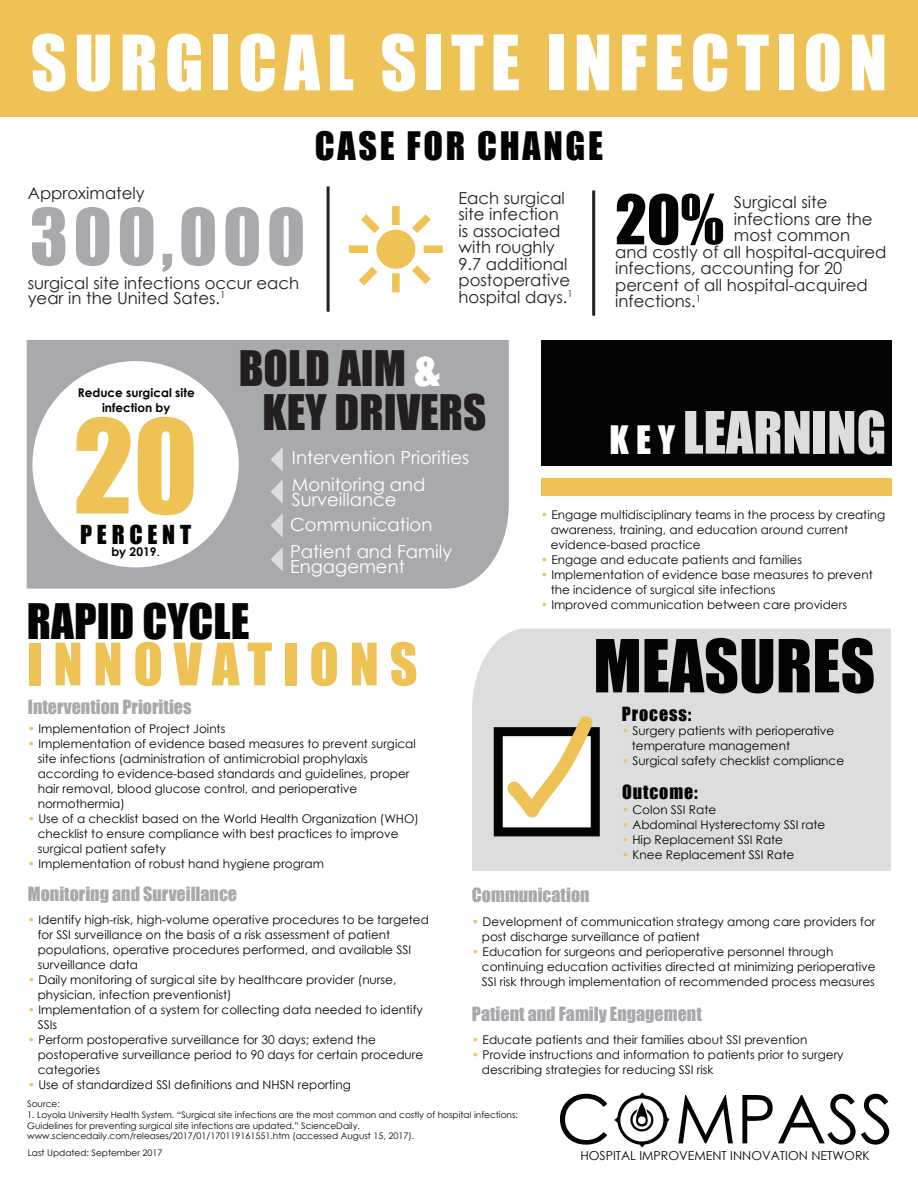
<style>
.page{position:relative;width:918px;height:1188px;background:#fff}
.page>*{position:absolute;margin:0;border:0;box-sizing:border-box;transform-origin:0 0}
.t1{font:120px "Impact";color:#eec255}
.t2{font:72px "Impact";letter-spacing:.075em;color:#a8a9ad}
.t3{font:70.5px "Impact";letter-spacing:.1em;color:#fff}
.t4{font:67.5px "Impact";color:#040503}
.t5{font:67.5px "Century Gothic";color:#040503}
.t6{font:63px "Impact";color:#040503}
.t7{font:54px "Impact";color:#dcdddf}
.t8{font:54px "Impact";letter-spacing:.2em;color:#eec255}
.t9{font:45px "Impact";color:#231f20}
.t10{font:45px "Impact";color:#040503}
.t11{font:36px "Impact";letter-spacing:.075em;color:#040503}
.t12{font:24px "Impact";letter-spacing:.2em;color:#040503}
.t13{font:18px "Century Gothic";color:#fff}
.t14{font:18px "Impact";color:#a8a9ad}
.t15{font:18px "Impact";letter-spacing:.05em;color:#040503}
.t16{font:16.5px/16.5px "Century Gothic";color:#231f20}
.t17{font:12.3px "Century Gothic";color:#040503}
.t18{font:12px/15px "Century Gothic";color:#040503}
.t19{font:700 12px "Century Gothic";color:#040503}
.t20{font:9px/10.8px "Century Gothic";color:#040503}
.s1{font-weight:400}
.s2{color:#fff}
.s3{color:#eec255}
.s4{font-size:36px;color:#fff}
</style>
<div class="page">
<div style="left:472px;top:629px;width:419px;height:242px;background:#dcdddf"></div>
<div style="left:27px;top:340px;width:482px;height:249px;background:#a8a9ad"></div>
<div style="left:0;top:0;width:918px;height:117px;background:#eec255"></div>
<hr style="left:327px;top:186px;width:3px;height:126px;background:#231f20">
<hr style="left:592px;top:190px;width:3px;height:126px;background:#231f20">
<div style="left:32px;top:361px;width:207px;height:206px;background:#fff;border-radius:50%"></div>
<svg style="left:271px;top:447px;width:12px;height:25px"></svg>
<svg style="left:271px;top:479px;width:12px;height:25px"></svg>
<svg style="left:271px;top:513px;width:12px;height:25px"></svg>
<svg style="left:271px;top:547px;width:12px;height:25px"></svg>
<div style="left:541px;top:340px;width:351px;height:125px;background:#040503"></div>
<div style="left:541px;top:478px;width:351px;height:18px;background:#eec255"></div>
<svg style="left:614px;top:1092px;width:56px;height:56px"></svg>
<div style="left:638px;top:1116px;width:8px;height:8px;background:#fff;border-radius:50%"></div>
<svg style="left:349px;top:206px;width:94px;height:87px"></svg>
<div style="left:494px;top:727px;width:106px;height:109px;background:#fff;border:9px solid #040503"></div>
<svg style="left:507px;top:716px;width:86px;height:103px"></svg>
<p class="t3" style="left:31px;top:8px;width:858px">SURGICAL SITE INFECTION</p>
<p class="t16" style="left:28px;top:184px;width:118px">Approximately</p>
<p class="t2" style="left:30px;top:181px;width:277px">300,000</p>
<p class="t16" style="left:28px;top:275px;width:273px;line-height:15px">surgical site infections occur each year in the United Sates.<sup>1</sup></p>
<p class="t11" style="left:315px;top:118px;width:290px">CASE FOR CHANGE</p>
<p class="t16" style="left:458px;top:189px;width:116px">Each surgical site infection<br>is associated with roughly<br>9.7 additional postoperative hospital days.<sup>1</sup></p>
<p class="t6" style="left:615px;top:171px;width:111px">20%</p>
<p class="t16" style="left:734px;top:194px;width:95px">Surgical site</p>
<p class="t16" style="left:734px;top:210px;width:140px">infections are the</p>
<p class="t16" style="left:615px;top:227px;width:273px;text-indent:119px">most common and costly of all hospital-acquired infections, accounting for 20 percent of all hospital-acquired infections.<sup>1</sup></p>
<p class="t19" style="left:78px;top:384px;width:118px">Reduce surgical site</p>
<p class="t19" style="left:102px;top:398px;width:70px">infection by</p>
<p class="t1" style="left:73px;top:373px;width:126px">20</p>
<p class="t12" style="left:80px;top:516px;width:113px">PERCENT</p>
<p class="t19" style="left:111px;top:543px;width:50px">by 2019<span class="s1">.</span></p>
<p class="t9" style="left:239px;top:334px;width:203px">BOLD AIM <span class="s2">&amp;</span></p>
<p class="t9" style="left:263px;top:377px;width:225px">KEY DRIVERS</p>
<p class="t13" style="left:292px;top:445px;width:179px">Intervention Priorities</p>
<p class="t13" style="left:292px;top:472px;width:135px">Monitoring and</p>
<p class="t13" style="left:292px;top:487px;width:106px">Surveillance</p>
<p class="t13" style="left:290px;top:512px;width:144px">Communication</p>
<p class="t13" style="left:290px;top:539px;width:163px">Patient and Family</p>
<p class="t13" style="left:290px;top:554px;width:116px">Engagement</p>
<p class="t10" style="left:27px;top:587px;width:224px">RAPID CYCLE</p>
<p class="t8" style="left:27px;top:622px;width:392px">INNOVATIONS</p>
<p class="t14" style="left:28px;top:693px;width:165px">Intervention Priorities</p>
<p class="t18" style="left:28px;top:721px;width:199px"><span class="s3">•</span> Implementation of Project Joints</p>
<p class="t18" style="left:28px;top:736px;width:389px"><span class="s3">•</span> Implementation of evidence based measures to prevent surgical</p>
<p class="t18" style="left:38px;top:751px;width:331px">site infections (administration of antimicrobial prophylaxis</p>
<p class="t18" style="left:38px;top:766px;width:373px">according to evidence-based standards and guidelines, proper</p>
<p class="t18" style="left:38px;top:781px;width:321px">hair removal, blood glucose control, and perioperative</p>
<p class="t18" style="left:38px;top:796px;width:88px">normothermia)</p>
<p class="t18" style="left:38px;top:811px;width:383px;text-indent:-10px"><span class="s3">•</span> Use of a checklist based on the World Health Organization (WHO) checklist to ensure compliance with best practices to improve</p>
<p class="t18" style="left:38px;top:841px;width:130px">surgical patient safety</p>
<p class="t18" style="left:28px;top:856px;width:298px"><span class="s3">•</span> Implementation of robust hand hygiene program</p>
<p class="t7" style="left:610px;top:391px;width:278px"><span class="s4">K E Y</span> LEARNING</p>
<p class="t18" style="left:541px;top:507px;width:346px"><span class="s3">•</span> Engage multidisciplinary teams in the process by creating</p>
<p class="t18" style="left:551px;top:522px;width:299px">awareness, training, and education around current</p>
<p class="t18" style="left:551px;top:537px;width:151px">evidence-based practice</p>
<p class="t18" style="left:541px;top:552px;width:263px"><span class="s3">•</span> Engage and educate patients and families</p>
<p class="t18" style="left:541px;top:567px;width:334px"><span class="s3">•</span> Implementation of evidence base measures to prevent</p>
<p class="t18" style="left:551px;top:582px;width:226px">the incidence of surgical site infections</p>
<p class="t18" style="left:541px;top:597px;width:308px"><span class="s3">•</span> Improved communication between care providers</p>
<p class="t4" style="left:593px;top:614px;width:283px">MEASURES</p>
<p class="t15" style="left:622px;top:700px;width:71px">Process:</p>
<p class="t18" style="left:622px;top:723px;width:214px"><span class="s3">•</span> Surgery patients with perioperative</p>
<p class="t18" style="left:632px;top:738px;width:160px">temperature management</p>
<p class="t18" style="left:622px;top:753px;width:224px"><span class="s3">•</span> Surgical safety checklist compliance</p>
<p class="t18" style="left:622px;top:802px;width:96px"><span class="s3">•</span> Colon SSI Rate</p>
<p class="t18" style="left:622px;top:817px;width:205px"><span class="s3">•</span> Abdominal Hysterectomy SSI rate</p>
<p class="t18" style="left:622px;top:832px;width:163px"><span class="s3">•</span> Hip Replacement SSI Rate</p>
<p class="t18" style="left:622px;top:847px;width:174px"><span class="s3">•</span> Knee Replacement SSI Rate</p>
<p class="t15" style="left:622px;top:778px;width:77px">Outcome:</p>
<p class="t14" style="left:28px;top:880px;width:211px">Monitoring and Surveillance</p>
<p class="t14" style="left:472px;top:881px;width:119px">Communication</p>
<p class="t18" style="left:28px;top:912px;width:403px"><span class="s3">•</span> Identify high-risk, high-volume operative procedures to be targeted</p>
<p class="t18" style="left:38px;top:927px;width:354px">for SSI surveillance on the basis of a risk assessment of patient</p>
<p class="t18" style="left:38px;top:942px;width:375px">populations, operative procedures performed, and available SSI</p>
<p class="t18" style="left:38px;top:957px;width:102px">surveillance data</p>
<p class="t18" style="left:28px;top:972px;width:370px"><span class="s3">•</span> Daily monitoring of surgical site by healthcare provider (nurse,</p>
<p class="t18" style="left:38px;top:987px;width:195px">physician, infection preventionist)</p>
<p class="t18" style="left:28px;top:1002px;width:397px"><span class="s3">•</span> Implementation of a system for collecting data needed to identify</p>
<p class="t18" style="left:38px;top:1017px;width:21px">SSIs</p>
<p class="t18" style="left:28px;top:1032px;width:350px"><span class="s3">•</span> Perform postoperative surveillance for 30 days; extend the</p>
<p class="t18" style="left:38px;top:1047px;width:387px">postoperative surveillance period to 90 days for certain procedure</p>
<p class="t18" style="left:38px;top:1062px;width:64px">categories</p>
<p class="t18" style="left:28px;top:1077px;width:324px"><span class="s3">•</span> Use of standardized SSI definitions and NHSN reporting</p>
<p class="t18" style="left:472px;top:914px;width:405px"><span class="s3">•</span> Development of communication strategy among care providers for</p>
<p class="t18" style="left:482px;top:929px;width:220px">post discharge surveillance of patient</p>
<p class="t18" style="left:472px;top:944px;width:363px"><span class="s3">•</span> Education for surgeons and perioperative personnel through</p>
<p class="t18" style="left:482px;top:959px;width:395px">continuing education activities directed at minimizing perioperative</p>
<p class="t18" style="left:482px;top:974px;width:394px">SSI risk through implementation of recommended process measures</p>
<p class="t14" style="left:472px;top:1000px;width:231px">Patient and Family Engagement</p>
<p class="t18" style="left:472px;top:1032px;width:337px"><span class="s3">•</span> Educate patients and their families about SSI prevention</p>
<p class="t18" style="left:472px;top:1047px;width:373px"><span class="s3">•</span> Provide instructions and information to patients prior to surgery</p>
<p class="t18" style="left:482px;top:1062px;width:233px">describing strategies for reducing SSI risk</p>
<p class="t5" style="left:556px;top:1072px;width:339px">C MPASS</p>
<p class="t17" style="left:580px;top:1147px;width:291px">HOSPITAL IMPROVEMENT INNOVATION NETWORK</p>
<p class="t20" style="left:27px;top:1098px;width:34px">Source:</p>
<p class="t20" style="left:27px;top:1109px;width:492px">1. Loyola University Health System. “Surgical site infections are the most common and costly of hospital infections:<br>Guidelines for preventing surgical site infections are updated.” ScienceDaily.</p>
<p class="t20" style="left:27px;top:1131px;width:388px">www.sciencedaily.com/releases/2017/01/170119161551.htm (accessed August 15, 2017).</p>
<p class="t20" style="left:28px;top:1147px;width:136px">Last Updated: September 2017</p>
</div>
